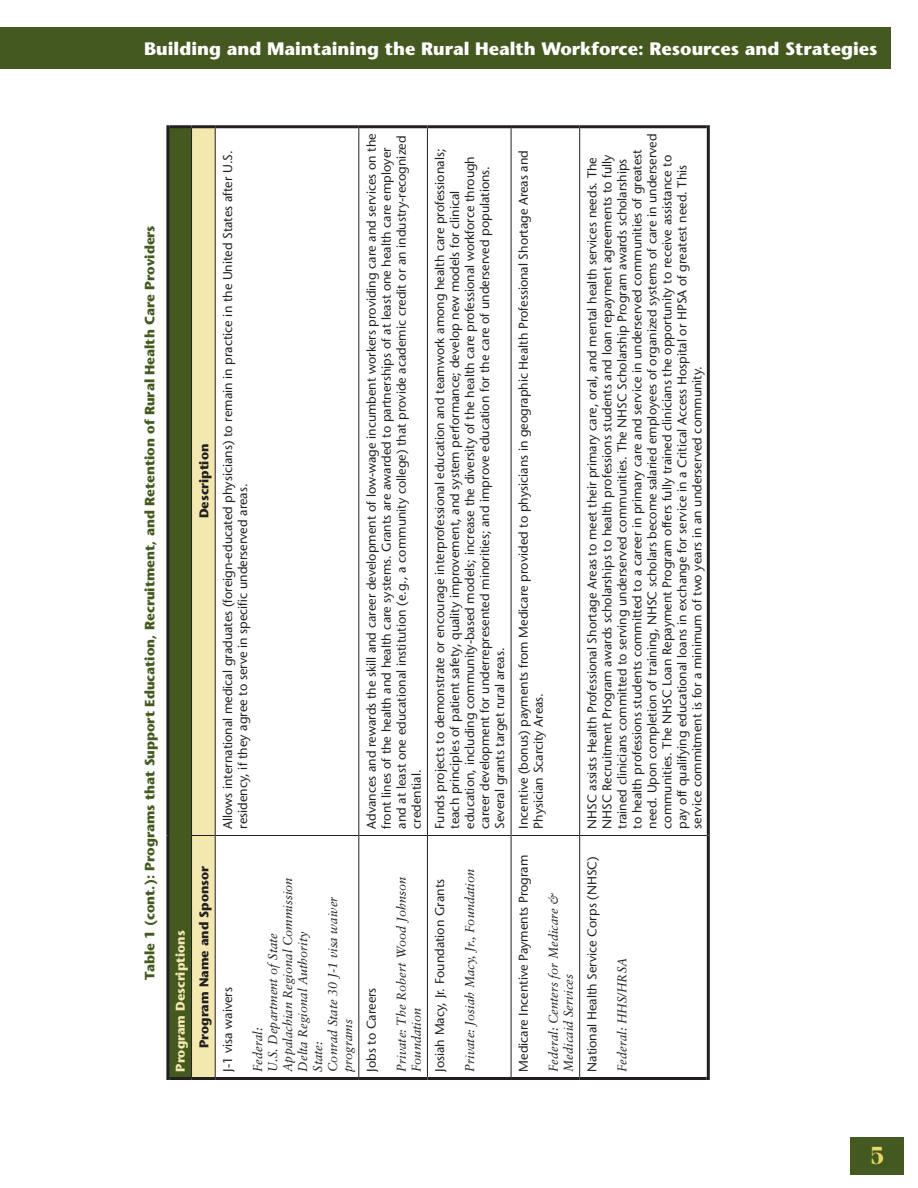
<style>
.page{position:relative;width:918px;height:1188px;background:#fff}
.page>*{position:absolute;margin:0;border:0;box-sizing:border-box;transform-origin:0 0}
.t1{font:700 21px "Fenice";color:#e8d665}
.t2{font:700 18px "Stone Sans";color:#fff}
.Figure_Heads{font:700 13.5px "Stone Sans";color:#44591f}
.tabletext{font:12.75px/15px "Stone Sans";color:#231f20}
.tabletext-2{font:italic 12.75px/15px "Sabon";color:#231f20}
.Table_text_Bold{font:700 12.75px "Stone Sans";color:#231f20}
.Table_text_Bold-2{font:700 12.75px "Stone Sans";color:#f3e8b0}
</style>
<div class="page">
<div style="left:0;top:27px;width:891px;height:42px;background:#44591f"></div>
<svg style="left:216px;top:128px;width:491px;height:949px"></svg>
<div style="left:168px;top:127px;width:24px;height:951px;background:#44591f"></div>
<hr style="left:169px;top:1077px;width:23px;height:3px;background:#231f20">
<hr style="left:192px;top:1077px;width:23px;height:3px;background:#231f20">
<hr style="left:215px;top:1077px;width:144px;height:3px;background:#231f20">
<hr style="left:359px;top:1077px;width:68px;height:3px;background:#231f20">
<hr style="left:427px;top:1077px;width:84px;height:3px;background:#231f20">
<hr style="left:511px;top:1077px;width:69px;height:3px;background:#231f20">
<hr style="left:580px;top:1077px;width:127px;height:3px;background:#231f20">
<hr style="left:191px;top:836px;width:1px;height:241px;background:#231f20">
<hr style="left:191px;top:128px;width:1px;height:708px;background:#231f20">
<svg style="left:192px;top:128px;width:23px;height:949px"></svg>
<hr style="left:215px;top:836px;width:1px;height:241px;background:#231f20">
<hr style="left:215px;top:128px;width:1px;height:708px;background:#231f20">
<hr style="left:216px;top:835px;width:142px;height:1px;background:#231f20">
<hr style="left:358px;top:836px;width:1px;height:241px;background:#231f20">
<hr style="left:358px;top:128px;width:1px;height:708px;background:#231f20">
<hr style="left:359px;top:835px;width:68px;height:1px;background:#231f20">
<hr style="left:427px;top:836px;width:1px;height:241px;background:#231f20">
<hr style="left:427px;top:128px;width:1px;height:708px;background:#231f20">
<hr style="left:428px;top:835px;width:83px;height:1px;background:#231f20">
<hr style="left:511px;top:836px;width:1px;height:241px;background:#231f20">
<hr style="left:511px;top:128px;width:1px;height:708px;background:#231f20">
<hr style="left:511px;top:835px;width:68px;height:1px;background:#231f20">
<hr style="left:580px;top:835px;width:127px;height:1px;background:#231f20">
<hr style="left:166px;top:836px;width:3px;height:244px;background:#231f20">
<hr style="left:166px;top:125px;width:3px;height:711px;background:#231f20">
<hr style="left:579px;top:836px;width:1px;height:241px;background:#231f20">
<hr style="left:579px;top:128px;width:1px;height:708px;background:#231f20">
<hr style="left:169px;top:125px;width:23px;height:3px;background:#231f20">
<hr style="left:192px;top:125px;width:23px;height:3px;background:#231f20">
<hr style="left:215px;top:125px;width:144px;height:3px;background:#231f20">
<hr style="left:359px;top:125px;width:68px;height:3px;background:#231f20">
<hr style="left:427px;top:125px;width:84px;height:3px;background:#231f20">
<hr style="left:511px;top:125px;width:69px;height:3px;background:#231f20">
<hr style="left:580px;top:125px;width:127px;height:3px;background:#231f20">
<hr style="left:707px;top:836px;width:3px;height:244px;background:#231f20">
<hr style="left:707px;top:125px;width:3px;height:711px;background:#231f20">
<div style="left:850px;top:1137px;width:54px;height:37px;background:#44591f"></div>
<h2 class="t2" style="left:329px;top:37px;width:509px">The Rural Health Workforce: Does It Meet Rural Needs?</h2>
<h2 class="t2" style="left:144px;top:37px;width:735px">Building and Maintaining the Rural Health Workforce: Resources and Strategies</h2>
<p class="Figure_Heads" style="left:141px;top:980px;width:756px;rotate:-90deg">Table 1 (cont.): Programs that Support Education, Recruitment, and Retention of Rural Health Care Providers</p>
<p class="Table_text_Bold" style="left:196px;top:518px;width:76px;rotate:-90deg">Description</p>
<p class="tabletext" style="left:220px;top:829px;width:680px;rotate:-90deg">Allows international medical graduates (foreign-educated physicians) to remain in practice in the United States after U.S. residency, if they agree to serve in specific underserved areas.</p>
<p class="tabletext" style="left:364px;top:829px;width:697px;rotate:-90deg">Advances and rewards the skill and career development of low-wage incumbent workers providing care and services on the front lines of the health and health care systems. Grants are awarded to partnerships of at least one health care employer and at least one educational institution (e.g., a community college) that provide academic credit or an industry-recognized credential.</p>
<p class="Table_text_Bold-2" style="left:172px;top:1072px;width:143px;rotate:-90deg">Program Descriptions</p>
<p class="Table_text_Bold" style="left:196px;top:1048px;width:184px;rotate:-90deg">Program Name and Sponsor</p>
<p class="tabletext" style="left:220px;top:1072px;width:86px;rotate:-90deg">J-1 visa waivers</p>
<p class="tabletext-2" style="left:280px;top:1072px;width:196px;rotate:-90deg">Appalachian Regional Commission</p>
<p class="tabletext-2" style="left:325px;top:1072px;width:176px;rotate:-90deg">Conrad State 30 J-1 visa waiver programs</p>
<p class="tabletext-2" style="left:295px;top:1072px;width:142px;rotate:-90deg">Delta Regional Authority</p>
<p class="tabletext-2" style="left:265px;top:1072px;width:140px;rotate:-90deg">U.S. Department of State</p>
<p class="tabletext-2" style="left:250px;top:1072px;width:45px;rotate:-90deg">Federal:</p>
<p class="tabletext-2" style="left:310px;top:1072px;width:32px;rotate:-90deg">State:</p>
<p class="tabletext" style="left:364px;top:1072px;width:86px;rotate:-90deg">Jobs to Careers</p>
<p class="tabletext-2" style="left:394px;top:1072px;width:196px;rotate:-90deg">Private: The Robert Wood Johnson<br>Foundation</p>
<p class="tabletext" style="left:432px;top:829px;width:681px;rotate:-90deg">Funds projects to demonstrate or encourage interprofessional education and teamwork among health care professionals; teach principles of patient safety, quality improvement, and system performance; develop new models for clinical education, including community-based models; increase the diversity of the health care professional workforce through career development for underrepresented minorities; and improve education for the care of underserved populations.<br>Several grants target rural areas.</p>
<p class="tabletext" style="left:432px;top:1072px;width:194px;rotate:-90deg">Josiah Macy, Jr. Foundation Grants</p>
<p class="tabletext-2" style="left:462px;top:1072px;width:204px;rotate:-90deg">Private: Josiah Macy, Jr., Foundation</p>
<p class="tabletext" style="left:516px;top:829px;width:680px;rotate:-90deg">Incentive (bonus) payments from Medicare provided to physicians in geographic Health Professional Shortage Areas and<br>Physician Scarcity Areas.</p>
<p class="tabletext" style="left:516px;top:1072px;width:218px;rotate:-90deg">Medicare Incentive Payments Program</p>
<p class="tabletext-2" style="left:546px;top:1072px;width:181px;rotate:-90deg">Federal: Centers for Medicare &amp;<br>Medicaid Services</p>
<p class="tabletext" style="left:585px;top:829px;width:697px;rotate:-90deg">NHSC assists Health Professional Shortage Areas to meet their primary care, oral, and mental health services needs. The NHSC Recruitment Program awards scholarships to health professions students and loan repayment agreements to fully trained clinicians committed to serving underserved communities. The NHSC Scholarship Program awards scholarships<br>to health professions students committed to a career in primary care and service in underserved communities of greatest need. Upon completion of training, NHSC scholars become salaried employees of organized systems of care in underserved communities. The NHSC Loan Repayment Program offers fully trained clinicians the opportunity to receive assistance to pay off qualifying educational loans in exchange for service in a Critical Access Hospital or HPSA of greatest need. This service commitment is for a minimum of two years in an underserved community.</p>
<p class="tabletext" style="left:585px;top:1072px;width:217px;rotate:-90deg">National Health Service Corps (NHSC)</p>
<p class="tabletext-2" style="left:615px;top:1072px;width:116px;rotate:-90deg">Federal: HHS/HRSA</p>
<h1 class="t1" style="left:871px;top:1142px;width:14px">5</h1>
</div>
